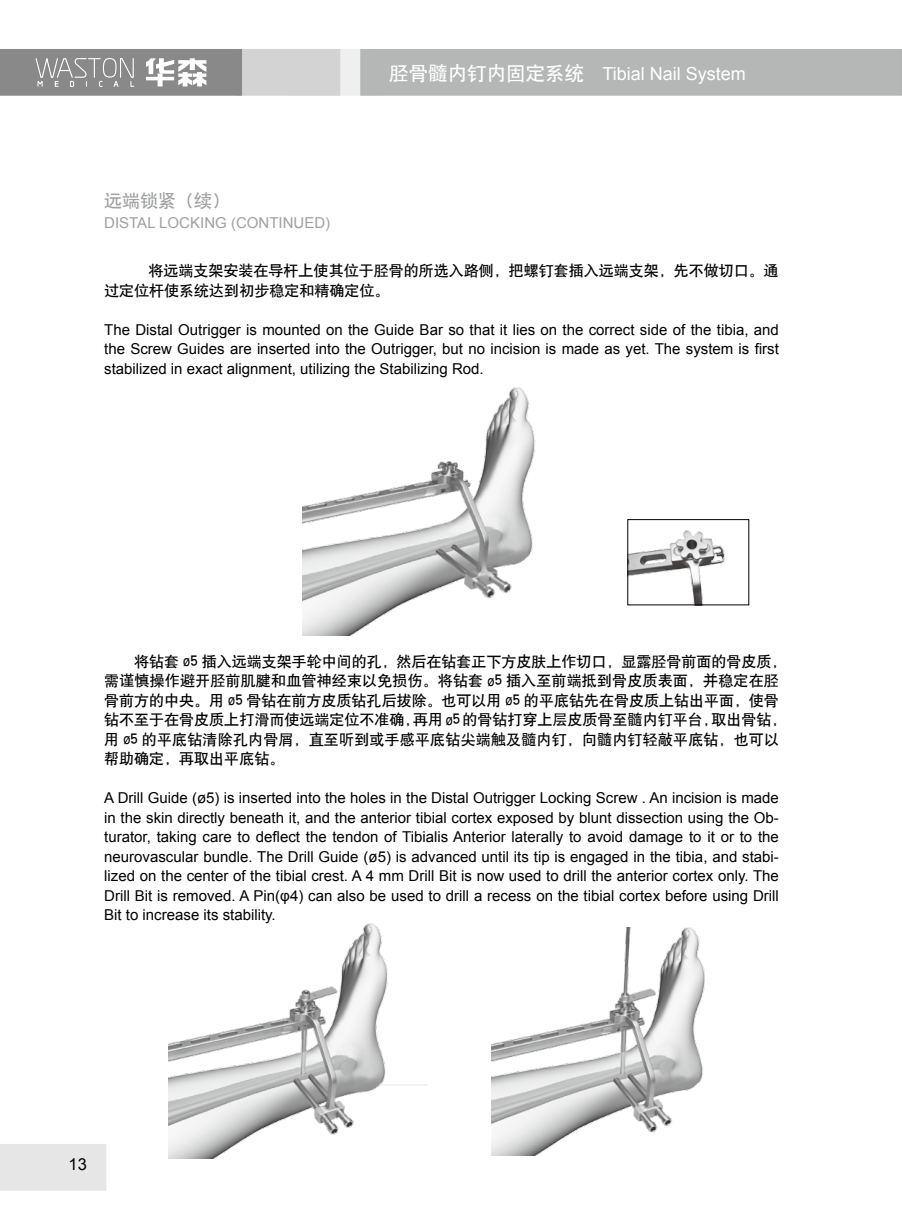
<style>
.page{position:relative;width:902px;height:1229px;background:#fff}
.page>*{position:absolute;margin:0;border:0;box-sizing:border-box;transform-origin:0 0}
.t1{font:18px "Arial";color:#fff}
.t2{font:18px "H Yb 1 gj";color:#9fa0a0}
.t3{font:16.5px "Arial";color:#000}
.t4{font:15px/19.5px "Arial";color:#000;text-align:justify}
.t5{font:15px/19.5px "H Yb 1 gj";color:#000}
.t6{font:15px "Arial";color:#9fa0a0}
.s1{font-family:"H Yb 1 gj";font-size:19.5px}
.s2{font-family:"Arial Narrow"}
</style>
<div class="page">
<div style="left:294px;top:50px;width:86px;height:45px;background:#efefef"></div>
<div style="left:293px;top:49px;width:87px;height:47px;border:2px solid #efefef"></div>
<div style="left:361px;top:50px;width:540px;height:45px;background:#b5b6b6"></div>
<div style="left:360px;top:49px;width:541px;height:47px;border:2px solid #b5b6b6"></div>
<div style="left:237px;top:50px;width:102px;height:45px;background:#d3d3d4"></div>
<div style="left:236px;top:49px;width:104px;height:47px;border:2px solid #d3d3d4"></div>
<div style="left:1px;top:50px;width:240px;height:45px;background:#898989"></div>
<div style="left:0;top:49px;width:242px;height:47px;border:2px solid #898989"></div>
<div style="left:1px;top:1145px;width:104px;height:45px;background:#e6e6e6"></div>
<div style="left:0;top:1144px;width:106px;height:47px;border:2px solid #e6e6e6"></div>
<svg style="left:901px;top:49px;width:1px;height:47px"></svg>
<svg style="left:146px;top:58px;width:60px;height:28px"></svg>
<svg style="left:35px;top:58px;width:99px;height:29px"></svg>
<img style="left:168px;top:924px;width:260px;height:234px">
<img style="left:491px;top:927px;width:214px;height:228px">
<img style="left:302px;top:387px;width:331px;height:248px">
<img style="left:629px;top:527px;width:96px;height:76px">
<div style="left:627px;top:519px;width:122px;height:86px;border:1px solid #000"></div>
<p class="t1" style="left:389px;top:62px;width:358px"><span class="s1">胫骨髓内钉内固定系统</span> Tibial Nail System</p>
<p class="t2" style="left:104px;top:191px;width:127px">远端锁紧（续）</p>
<p class="t6" style="left:104px;top:213px;width:227px">DISTAL LOCKING (CONTINUED)</p>
<p class="t5" style="left:104px;top:261px;width:676px;text-indent:44px">将远端支架安装在导杆上使其位于胫骨的所选入路侧，把螺钉套插入远端支架，先不做切口。通过定位杆使系统达到初步稳定和精确定位。</p>
<p class="t4" style="left:104px;top:320px;width:676px">The Distal Outrigger is mounted on the Guide Bar so that it lies on the correct side of the tibia, and the Screw Guides are inserted into the Outrigger, but no incision is made as yet. The system is first stabilized in exact alignment, utilizing the Stabilizing Rod.</p>
<p class="t5" style="left:104px;top:651px;width:683px;text-indent:30px">将钻套 <span class="s2">ø</span>5 插入远端支架手轮中间的孔，然后在钻套正下方皮肤上作切口，显露胫骨前面的骨皮质，需谨慎操作避开胫前肌腱和血管神经束以免损伤。将钻套 <span class="s2">ø</span>5 插入至前端抵到骨皮质表面，并稳定在胫骨前方的中央。用 <span class="s2">ø</span>5 骨钻在前方皮质钻孔后拔除。也可以用 <span class="s2">ø</span>5 的平底钻先在骨皮质上钻出平面，使骨钻不至于在骨皮质上打滑而使远端定位不准确，再用<span class="s2">ø</span>5的骨钻打穿上层皮质骨至髓内钉平台，取出骨钻，用 <span class="s2">ø</span>5 的平底钻清除孔内骨屑，直至听到或手感平底钻尖端触及髓内钉，向髓内钉轻敲平底钻，也可以帮助确定，再取出平底钻。</p>
<p class="t4" style="left:104px;top:788px;width:676px">A Drill Guide (ø5) is inserted into the holes in the Distal Outrigger Locking Screw . An incision is made in the skin directly beneath it, and the anterior tibial cortex exposed by blunt dissection using the Ob&shy;turator, taking care to deflect the tendon of Tibialis Anterior laterally to avoid damage to it or to the neurovascular bundle. The Drill Guide (ø5) is advanced until its tip is engaged in the tibia, and stabi&shy;lized on the center of the tibial crest. A 4 mm Drill Bit is now used to drill the anterior cortex only. The Drill Bit is removed. A Pin(φ4) can also be used to drill a recess on the tibial cortex before using Drill Bit to increase its stability.</p>
<p class="t3" style="left:68px;top:1153px;width:20px">13</p>
</div>
